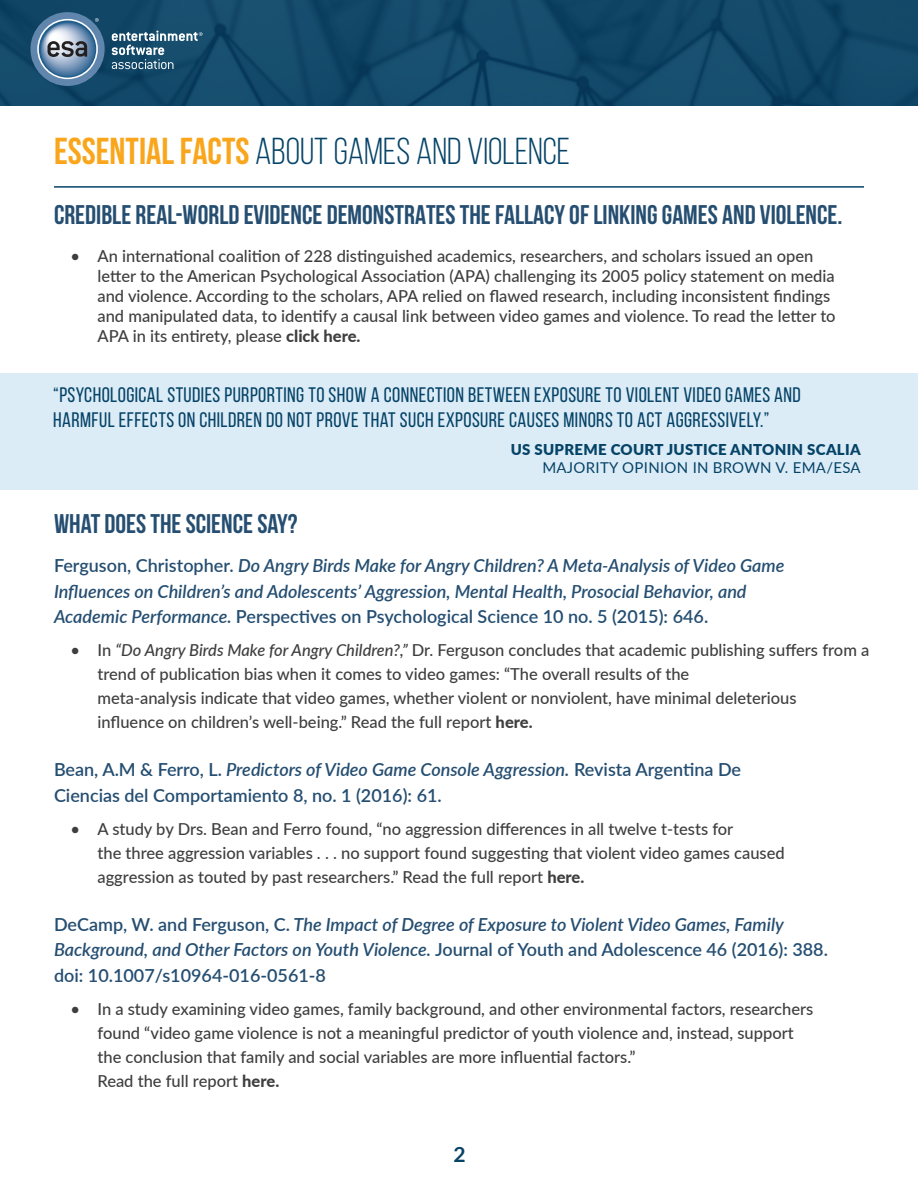
<style>
.page{position:relative;width:918px;height:1188px;background:#fff}
.page>*{position:absolute;margin:0;border:0;box-sizing:border-box;transform-origin:0 0}
.t1{font:37.5px "Bebas Neue";color:#054367}
.t2{font:700 27px "Bebas Neue";color:#254e71}
.t3{font:21px/25.2px "Bebas Neue";letter-spacing:.02em;color:#054367}
.t4{font:700 21px "Lato";color:#054367}
.t5{font:italic 600 18px/25.5px "Lato";color:#254e71}
.t6{font:600 18px/25.5px "Lato";color:#254e71}
.t7{font:500 16.5px/24px "Lato";color:#3e3e3f}
.t8{font:900 15px/18px "Lato";letter-spacing:.02em;color:#054367;text-align:right}
.s1{font-weight:700;color:#f9a61c}
.s2{font-weight:800}
.s3{font-weight:400}
.s4{font-style:normal}
.s5{font-style:italic}
</style>
<div class="page">
<img style="left:0;top:0;width:918px;height:105px">
<svg style="left:30px;top:12px;width:75px;height:74px"></svg>
<svg style="left:40px;top:18px;width:59px;height:59px;background:#7893ad"></svg>
<svg style="left:112px;top:31px;width:91px;height:38px;background:#47718a"></svg>
<hr style="left:54px;top:186px;width:810px;height:2px;background:#054367">
<div style="left:0;top:373px;width:917px;height:117px;background:#dcecf7"></div>
<p class="t1" style="left:54px;top:131px;width:518px"><span class="s1">ESSENTIAL FACTS</span> ABOUT GAMES AND VIOLENCE</p>
<p class="t2" style="left:54px;top:200px;width:790px">CREDIBLE REAL-WORLD EVIDENCE DEMONSTRATES THE FALLACY OF LINKING GAMES AND VIOLENCE.</p>
<p class="t7" style="left:98px;top:246px;width:740px;line-height:19.8px;text-indent:-27px">• An international coalition of 228 distinguished academics, researchers, and scholars issued an open letter to the American Psychological Association (APA) challenging its 2005 policy statement on media and violence. According to the scholars, APA relied on flawed research, including inconsistent findings and manipulated data, to identify a causal link between video games and violence. To read the letter to APA in its entirety, please <span class="s2">click here.</span></p>
<p class="t3" style="left:53px;top:382px;width:749px">“PSYCHOLOGICAL STUDIES PURPORTING TO SHOW A CONNECTION BETWEEN EXPOSURE TO VIOLENT VIDEO GAMES AND<br>HARMFUL EFFECTS ON CHILDREN DO NOT PROVE THAT SUCH EXPOSURE CAUSES MINORS TO ACT AGGRESSIVELY.”</p>
<p class="t8" style="left:511px;top:440px;width:351px">US SUPREME COURT JUSTICE ANTONIN SCALIA<br><span class="s3">MAJORITY OPINION IN BROWN V. EMA/ESA</span></p>
<p class="t2" style="left:54px;top:509px;width:245px">WHAT DOES THE SCIENCE SAY?</p>
<p class="t5" style="left:54px;top:552px;width:732px"><span class="s4">Ferguson, Christopher.</span> Do Angry Birds Make for Angry Children? A Meta-Analysis of Video Game<br>Influences on Children’s and Adolescents’ Aggression, Mental Health, Prosocial Behavior, and<br>Academic Performance. <span class="s4">Perspectives on Psychological Science 10 no. 5 (2015): 646.</span></p>
<p class="t7" style="left:98px;top:638px;width:773px;text-indent:-27px">• In <span class="s5">“Do Angry Birds Make for Angry Children?,”</span> Dr. Ferguson concludes that academic publishing suffers from a trend of publication bias when it comes to video games: “The overall results of the<br>meta-analysis indicate that video games, whether violent or nonviolent, have minimal deleterious<br>influence on children’s well-being.” Read the full report <span class="s2">here.</span></p>
<p class="t6" style="left:54px;top:756px;width:689px">Bean, A.M &amp; Ferro, L. <span class="s5">Predictors of Video Game Console Aggression.</span> Revista Argentina De<br>Ciencias del Comportamiento 8, no. 1 (2016): 61.</p>
<p class="t7" style="left:98px;top:816px;width:689px;text-indent:-27px">• A study by Drs. Bean and Ferro found, “no aggression differences in all twelve t-tests for<br>the three aggression variables . . . no support found suggesting that violent video games caused aggression as touted by past researchers.” Read the full report <span class="s2">here.</span></p>
<p class="t5" style="left:54px;top:911px;width:776px"><span class="s4">DeCamp, W. and Ferguson, C.</span> The Impact of Degree of Exposure to Violent Video Games, Family<br>Background, and Other Factors on Youth Violence. <span class="s4">Journal of Youth and Adolescence 46 (2016): 388. doi: 10.1007/s10964-016-0561-8</span></p>
<p class="t7" style="left:98px;top:996px;width:717px;text-indent:-27px">• In a study examining video games, family background, and other environmental factors, researchers found “video game violence is not a meaningful predictor of youth violence and, instead, support the conclusion that family and social variables are more influential factors.”<br>Read the full report <span class="s2">here.</span></p>
<p class="t4" style="left:453px;top:1139px;width:14px">2</p>
</div>
